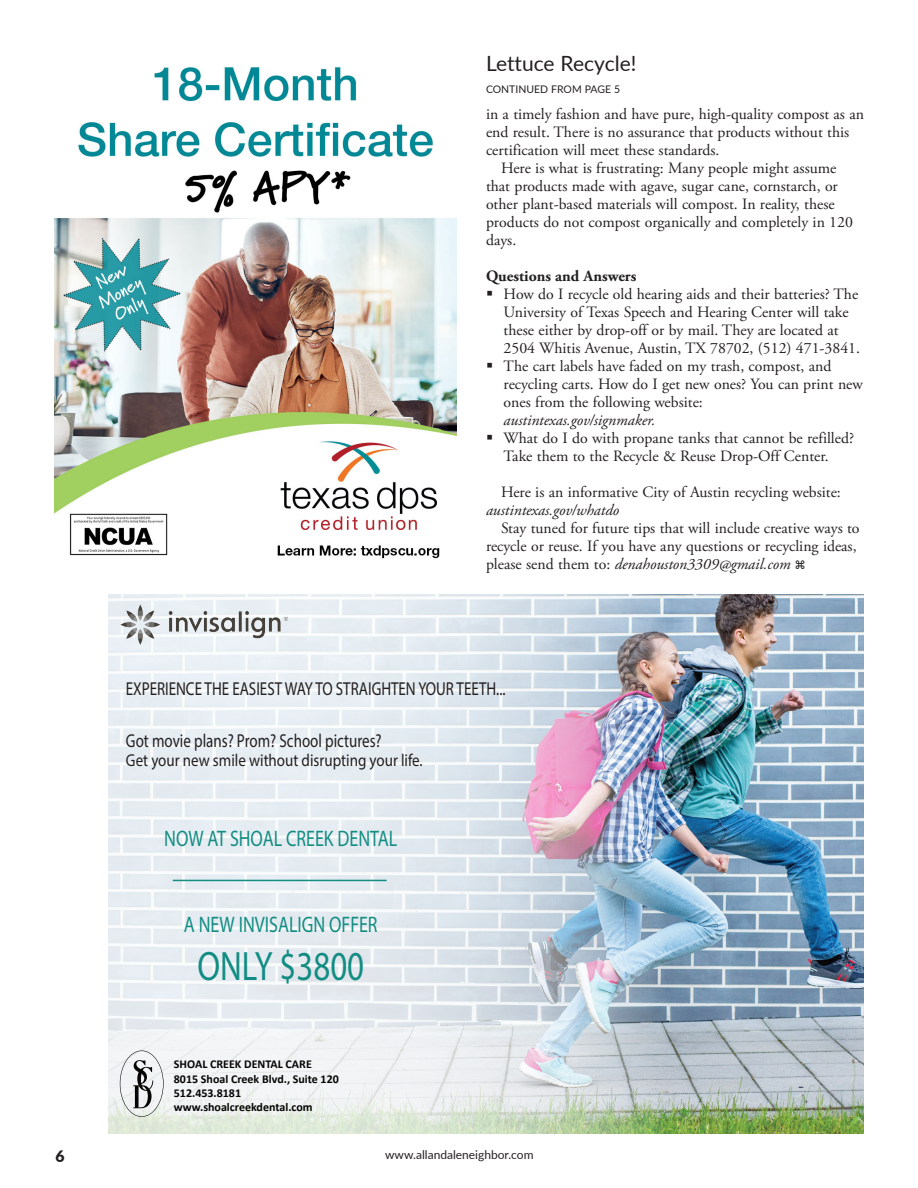
<style>
.page{position:relative;width:918px;height:1188px;background:#fff}
.page>*{position:absolute;margin:0;border:0;box-sizing:border-box;transform-origin:0 0}
.t1{font:700 41.25px "Cisco Sans TT";color:#128d83;scale:.8 1}
.t2{font:700 22.5px "Cisco Sans TT";color:#148d83;scale:.8 1}
.t3{font:700 22.5px "Cisco Sans TT";color:#128d83;scale:.8 1}
.Title_C{font:21px "Lato";color:#231f20}
.t4{font:700 18.75px "Cisco Sans TT";color:#231f20;scale:.8 1}
.t5{font:18.75px "Cisco Sans TT Light";color:#231f20;scale:.8 1}
.t6{font:17.25px "Cisco Sans TT Light";color:#231f20;scale:.87 1}
.t7{font:15.75px/18px "Adobe Garamond Pro";color:#231f20}
.t8{font:700 15.75px "Adobe Garamond Pro";color:#231f20}
.t9{font:900 15.75px "Lato";color:#231f20}
.t10{font:700 12px/14.4px "Calibri";color:#050504}
.t11{font:12px "Lato";color:#231f20}
.Continued_from_page{font:10.5px "Lato";color:#231f20}
.s1{font-style:italic}
</style>
<div class="page">
<img style="left:54px;top:67px;width:403px;height:492px">
<img style="left:665px;top:594px;width:199px;height:540px">
<svg style="left:108px;top:594px;width:557px;height:540px"></svg>
<img style="left:121px;top:605px;width:166px;height:40px">
<hr style="left:173px;top:880px;width:214px;height:1px;background:#148d83">
<svg style="left:120px;top:1051px;width:44px;height:66px"></svg>
<p class="Title_C" style="left:486px;top:48px;width:152px">Lettuce Recycle!</p>
<p class="Continued_from_page" style="left:486px;top:82px;width:136px">CONTINUED FROM PAGE 5</p>
<p class="t7" style="left:486px;top:106px;width:380px">in a timely fashion and have pure, high-quality compost as an end result. There is no assurance that products without this certification will meet these standards.</p>
<p class="t7" style="left:486px;top:160px;width:368px;text-indent:15px">Here is what is frustrating: Many people might assume that products made with agave, sugar cane, cornstarch, or other plant-based materials will compost. In reality, these products do not compost organically and completely in 120 days.</p>
<p class="t8" style="left:486px;top:267px;width:152px">Questions and Answers</p>
<p class="t7" style="left:504px;top:286px;width:358px">How do I recycle old hearing aids and their batteries? The University of Texas Speech and Hearing Center will take these either by drop-off or by mail. They are located at 2504 Whitis Avenue, Austin, TX 78702, (512) 471-3841.</p>
<p class="t7" style="left:504px;top:358px;width:361px">The cart labels have faded on my trash, compost, and recycling carts. How do I get new ones? You can print new ones from the following website:<br><span class="s1">austintexas.gov/signmaker.</span></p>
<p class="t7" style="left:504px;top:430px;width:352px">What do I do with propane tanks that cannot be refilled?<br>Take them to the Recycle &amp; Reuse Drop-Off Center.</p>
<p class="t7" style="left:486px;top:484px;width:356px;text-indent:15px">Here is an informative City of Austin recycling website: <span class="s1">austintexas.gov/whatdo</span></p>
<p class="t7" style="left:486px;top:520px;width:375px;text-indent:15px">Stay tuned for future tips that will include creative ways to recycle or reuse. If you have any questions or recycling ideas, please send them to: <span class="s1">denahouston3309@gmail.com</span></p>
<p class="t4" style="left:126px;top:677px;width:476px">EXPERIENCE THE EASIEST WAY TO STRAIGHTEN YOUR TEETH...</p>
<p class="t5" style="left:126px;top:729px;width:321px">Got movie plans? Prom? School pictures?</p>
<p class="t6" style="left:126px;top:750px;width:343px">Get your new smile without disrupting your life.</p>
<p class="t2" style="left:164px;top:825px;width:293px">NOW AT SHOAL CREEK DENTAL</p>
<p class="t3" style="left:184px;top:910px;width:244px">A NEW INVISALIGN OFFER</p>
<p class="t1" style="left:197px;top:940px;width:210px">ONLY $3800</p>
<p class="t10" style="left:174px;top:1057px;width:166px">SHOAL CREEK DENTAL CARE<br>8015 Shoal Creek Blvd., Suite 120<br>512.453.8181 www.shoalcreekdental.com</p>
<p class="t9" style="left:56px;top:1144px;width:11px">6</p>
<p class="t11" style="left:385px;top:1147px;width:150px">www.allandaleneighbor.com</p>
</div>
